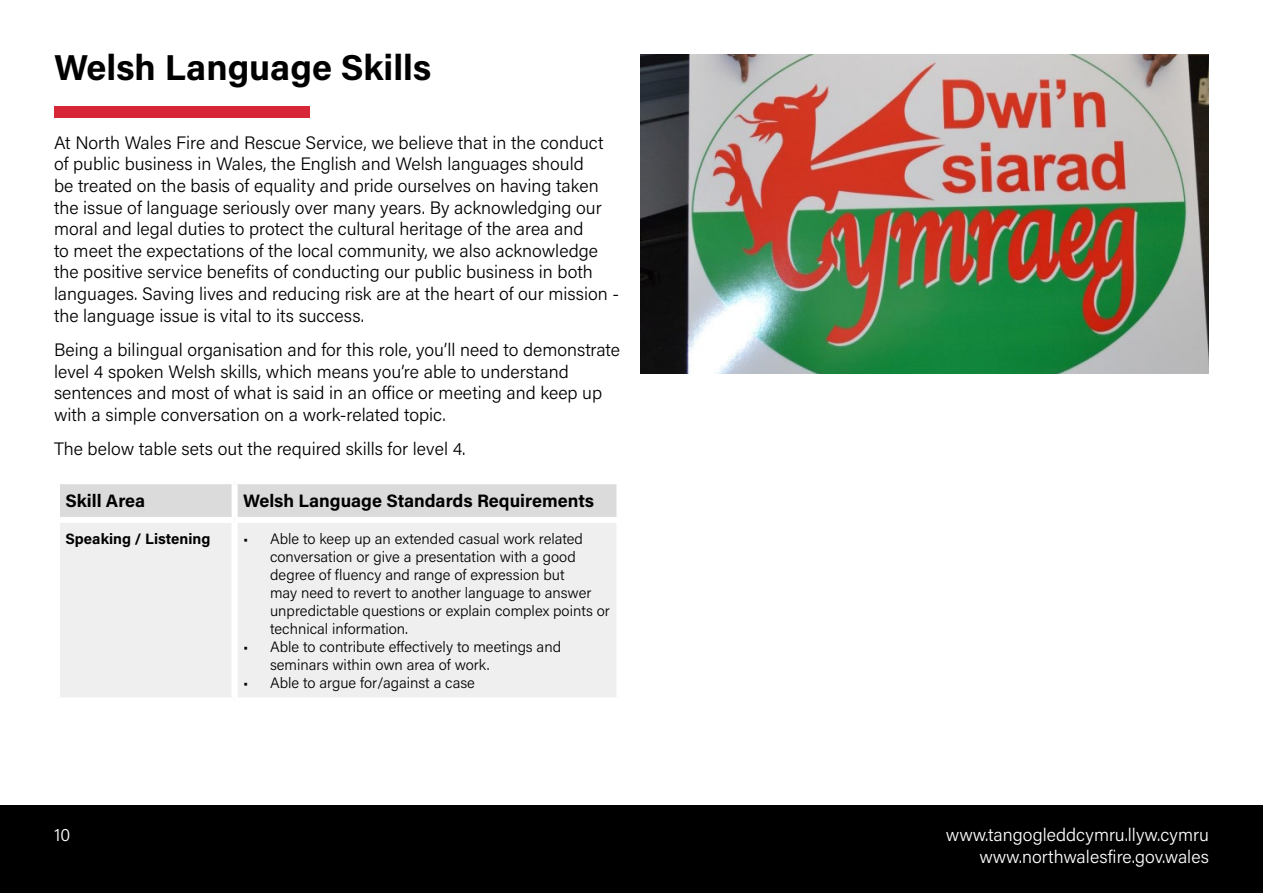
<style>
.page{position:relative;width:1263px;height:893px;background:#fff}
.page>*{position:absolute;margin:0;border:0;box-sizing:border-box;transform-origin:0 0}
.t1{font:700 36px "Acumin Pro";color:#000}
.t2{font:300 18px/21.6px "Acumin Pro";color:#000}
.t3{font:300 18px/21.6px "Acumin Pro";color:#fff;text-align:right}
.t4{font:700 18px "Acumin Pro";color:#000}
.t5{font:300 15px/18px "Acumin Pro";color:#000}
.t6{font:700 15px "Acumin Pro";color:#000}
</style>
<div class="page">
<div style="left:0;top:805px;width:1263px;height:88px;background:#000"></div>
<div style="left:60px;top:484px;width:556px;height:33px;background:#dbdbdb"></div>
<div style="left:57px;top:520px;width:178px;height:180px;background:#eeefee"></div>
<div style="left:235px;top:520px;width:384px;height:180px;background:#eeefee"></div>
<div style="left:232px;top:484px;width:6px;height:33px;background:#fff"></div>
<div style="left:54px;top:517px;width:181px;height:6px;background:#fff"></div>
<div style="left:54px;top:523px;width:6px;height:174px;background:#fff"></div>
<div style="left:235px;top:517px;width:387px;height:6px;background:#fff"></div>
<div style="left:232px;top:523px;width:6px;height:174px;background:#fff"></div>
<div style="left:616px;top:523px;width:6px;height:174px;background:#fff"></div>
<div style="left:54px;top:697px;width:181px;height:6px;background:#fff"></div>
<div style="left:235px;top:697px;width:387px;height:6px;background:#fff"></div>
<div style="left:54px;top:106px;width:255px;height:12px;background:#d82639"></div>
<img style="left:640px;top:54px;width:569px;height:320px">
<h1 class="t1" style="left:54px;top:43px;width:379px">Welsh Language Skills</h1>
<p class="t2" style="left:54px;top:131px;width:567px">At North Wales Fire and Rescue Service, we believe that in the conduct of public business in Wales, the English and Welsh languages should<br>be treated on the basis of equality and pride ourselves on having taken the issue of language seriously over many years. By acknowledging our moral and legal duties to protect the cultural heritage of the area and<br>to meet the expectations of the local community, we also acknowledge the positive service benefits of conducting our public business in both languages. Saving lives and reducing risk are at the heart of our mission - the language issue is vital to its success.</p>
<p class="t2" style="left:54px;top:338px;width:568px">Being a bilingual organisation and for this role, you’ll need to demonstrate level 4 spoken Welsh skills, which means you’re able to understand sentences and most of what is said in an office or meeting and keep up with a simple conversation on a work-related topic.</p>
<p class="t2" style="left:54px;top:437px;width:413px">The below table sets out the required skills for level 4.</p>
<p class="t4" style="left:66px;top:488px;width:81px">Skill Area</p>
<p class="t4" style="left:243px;top:488px;width:352px">Welsh Language Standards Requirements</p>
<p class="t6" style="left:66px;top:528px;width:146px">Speaking / Listening</p>
<p class="t5" style="left:270px;top:529px;width:341px;text-indent:-27px">• Able to keep up an extended casual work related conversation or give a presentation with a good degree of fluency and range of expression but<br>may need to revert to another language to answer unpredictable questions or explain complex points or technical information.</p>
<p class="t5" style="left:270px;top:637px;width:292px;text-indent:-27px">• Able to contribute effectively to meetings and seminars within own area of work.</p>
<p class="t5" style="left:243px;top:673px;width:233px">• Able to argue for/against a case</p>
<p class="t3" style="left:54px;top:823px;width:18px">10</p>
<p class="t3" style="left:946px;top:823px;width:265px">www.tangogleddcymru.llyw.cymru www.northwalesfire.gov.wales</p>
</div>
